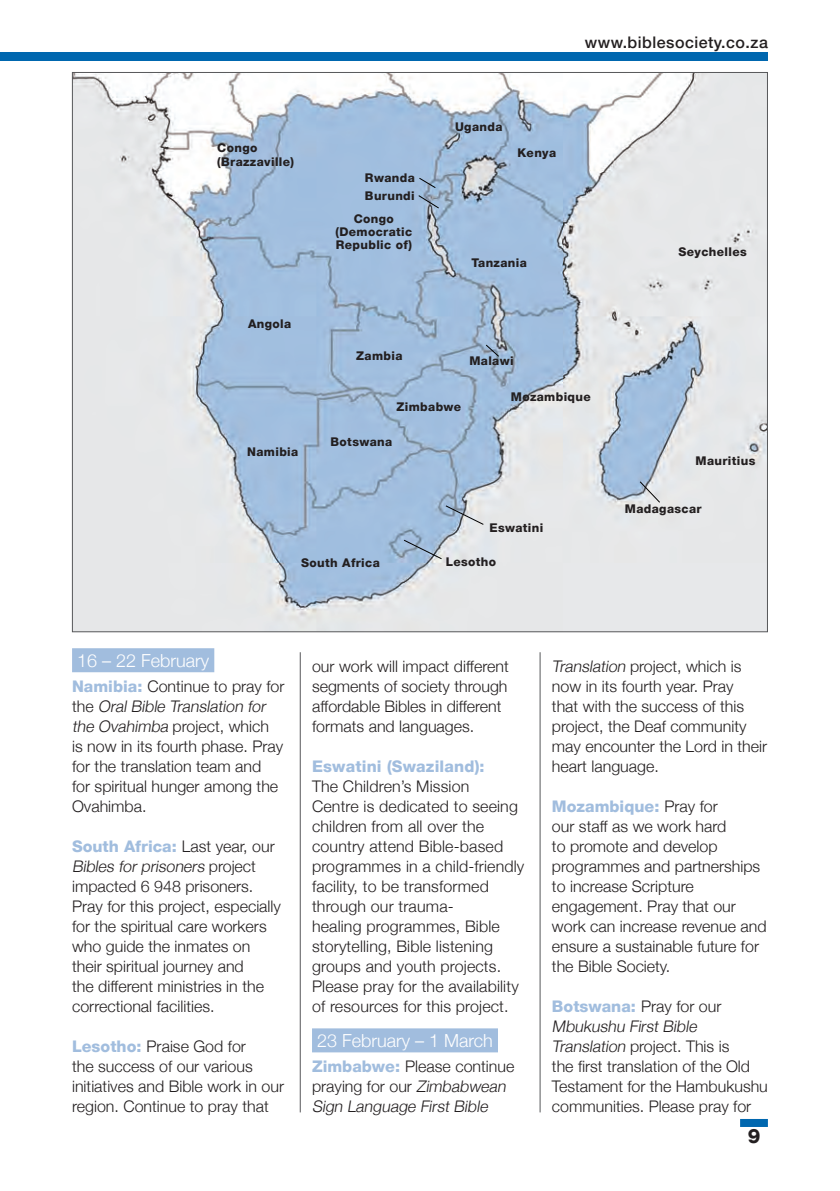
<style>
.page{position:relative;width:840px;height:1191px;background:#fff}
.page>*{position:absolute;margin:0;border:0;box-sizing:border-box;transform-origin:0 0}
.t1{font:800 20px "Helvetica Neue LT";color:#231f20}
.t2{font:300 18px "Helvetica Neue LT";color:#fff}
.t3{font:300 16px/20px "Helvetica Neue LT";color:#231f20}
.t4{font:italic 300 16px/20px "Helvetica Neue LT";color:#231f20}
.t5{font:500 16px "Helvetica Neue LT";letter-spacing:.03em;color:#231f20}
.t6{font:800 16px "Helvetica Neue LT";letter-spacing:.01em;color:#a1bdde}
.t7{font:800 12px/13px "Helvetica Neue LT";letter-spacing:.03em;color:#231f20}
.s1{font-weight:800;color:#a1bdde}
.s2{font-style:italic}
.s3{font-weight:800;font-style:normal;color:#a1bdde}
.s4{font-style:normal}
</style>
<div class="page">
<div style="left:72px;top:648px;width:142px;height:24px;background:#a1bdde"></div>
<div style="left:312px;top:1028px;width:185px;height:24px;background:#a1bdde"></div>
<img style="left:74px;top:74px;width:691px;height:556px">
<svg style="left:403px;top:539px;width:39px;height:20px"></svg>
<svg style="left:445px;top:505px;width:38px;height:20px"></svg>
<svg style="left:418px;top:177px;width:18px;height:11px"></svg>
<svg style="left:418px;top:195px;width:21px;height:14px"></svg>
<svg style="left:485px;top:344px;width:14px;height:13px"></svg>
<svg style="left:639px;top:481px;width:21px;height:22px"></svg>
<hr style="left:299px;top:652px;width:1px;height:460px;background:#57585a">
<hr style="left:539px;top:652px;width:1px;height:460px;background:#57585a">
<div style="left:739px;top:1119px;width:28px;height:8px;background:#0067af"></div>
<div style="left:0;top:52px;width:767px;height:9px;background:#0067af"></div>
<p class="t7" style="left:217px;top:141px;width:42px">Congo</p>
<p class="t7" style="left:217px;top:155px;width:78px">(Brazzaville)</p>
<p class="t7" style="left:248px;top:317px;width:45px">Angola</p>
<p class="t7" style="left:247px;top:445px;width:53px">Namibia</p>
<p class="t7" style="left:365px;top:171px;width:51px">Rwanda</p>
<p class="t7" style="left:365px;top:189px;width:51px">Burundi</p>
<p class="t7" style="left:353px;top:212px;width:42px">Congo</p>
<p class="t7" style="left:335px;top:225px;width:78px">(Democratic<br>Republic of)</p>
<p class="t7" style="left:356px;top:349px;width:48px">Zambia</p>
<p class="t7" style="left:455px;top:120px;width:49px">Uganda</p>
<p class="t7" style="left:517px;top:146px;width:40px">Kenya</p>
<p class="t5" style="left:584px;top:32px;width:184px">www.biblesociety.co.za</p>
<p class="t7" style="left:471px;top:256px;width:57px">Tanzania</p>
<p class="t7" style="left:678px;top:245px;width:70px">Seychelles</p>
<p class="t7" style="left:469px;top:354px;width:46px">Malawi</p>
<p class="t7" style="left:396px;top:400px;width:66px">Zimbabwe</p>
<p class="t7" style="left:330px;top:435px;width:63px">Botswana</p>
<p class="t7" style="left:510px;top:390px;width:81px">Mozambique</p>
<p class="t7" style="left:489px;top:521px;width:55px">Eswatini</p>
<p class="t7" style="left:695px;top:454px;width:61px">Mauritius</p>
<p class="t7" style="left:624px;top:502px;width:78px">Madagascar</p>
<p class="t7" style="left:301px;top:556px;width:80px">South Africa</p>
<p class="t7" style="left:445px;top:555px;width:52px">Lesotho</p>
<p class="t2" style="left:77px;top:650px;width:134px">16 – 22 February</p>
<p class="t3" style="left:72px;top:676px;width:214px"><span class="s1">Namibia:</span> Continue to pray for t h e <span class="s2">Oral Bible Translation for the Ovahimba</span> project, which<br>is now in its fourth phase. Pray for the translation team and<br>for spiritual hunger among the<br>Ovahimba.</p>
<p class="t3" style="left:72px;top:836px;width:210px"><span class="s1">South Africa:</span> Last year, our<br><span class="s2">Bibles for prisoners</span> p roj e c t impacted 6 948 prisoners.<br>Pray for this project, especially for the spiritual care workers who guide the inmates on their spiritual journey and<br>the different ministries in the correctional facilities.</p>
<p class="t3" style="left:72px;top:1036px;width:213px"><span class="s1">Lesotho:</span> Praise God for<br>the success of our various initiatives and Bible work in our region. Continue to pray that</p>
<p class="t3" style="left:312px;top:656px;width:198px">our work will impact different segments of society through affordable Bibles in different formats and languages.</p>
<p class="t6" style="left:312px;top:757px;width:174px">Eswatini (Swaziland):</p>
<p class="t3" style="left:312px;top:776px;width:214px">The Children’s Mission<br>Centre is dedicated to seeing children from all over the country attend Bible-based programmes in a child-friendly facility, to be transformed through our trauma-<br>healing programmes, Bible storytelling, Bible listening groups and youth projects.<br>Please pray for the availability of resources for this project.</p>
<p class="t2" style="left:317px;top:1030px;width:177px">23 February – 1 March</p>
<p class="t4" style="left:312px;top:1056px;width:204px"><span class="s3">Zimbabwe:</span> <span class="s4">Please continue praying for our</span> Zimbabwean<br>Sign Language First Bible</p>
<p class="t3" style="left:551px;top:656px;width:216px"><span class="s2">Translation</span> project, which is now in its fourth year. Pray<br>that with the success of this project, the Deaf community may encounter the Lord in their heart language.</p>
<p class="t3" style="left:551px;top:796px;width:216px"><span class="s1">Mozambique:</span> Pray for<br>our staff as we work hard<br>to promote and develop programmes and partnerships to increase Scripture engagement. Pray that our work can increase revenue and ensure a sustainable future for the Bible Society.</p>
<p class="t3" style="left:551px;top:996px;width:217px"><span class="s1">Botswana:</span> Pray for our<br><span class="s2">Mbukushu First Bible<br>Translation</span> project. This is<br>the first translation of the Old<br>Testament for the Hambukushu communities. Please pray for</p>
<p class="t1" style="left:747px;top:1123px;width:14px">9</p>
</div>
